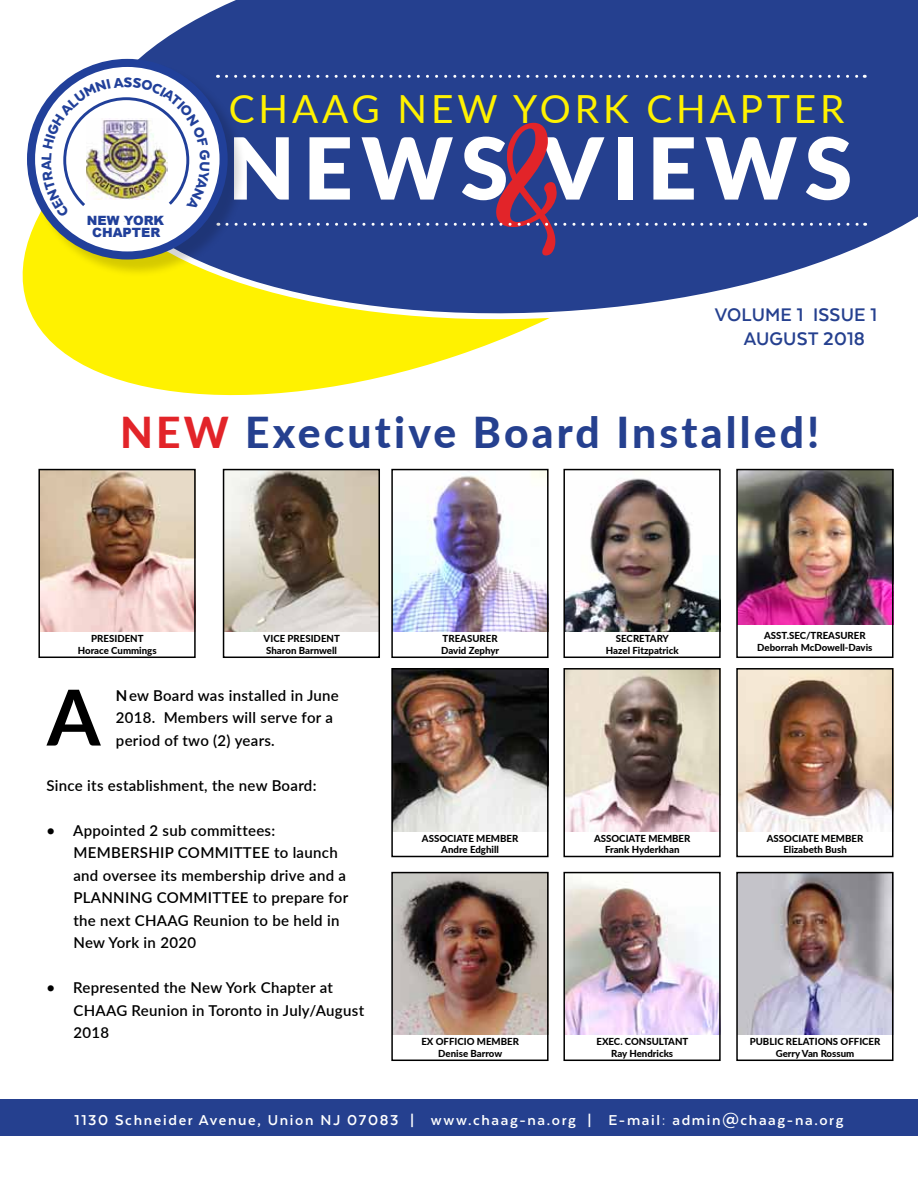
<style>
.page{position:relative;width:918px;height:1188px;background:#fff}
.page>*{position:absolute;margin:0;border:0;box-sizing:border-box;transform-origin:0 0}
.t1{font:900 85.5px "Lato";letter-spacing:.1em;color:#fff}
.t2{font:700 77.25px "Lato";color:#000}
.t3{font:76.5px "Amarillo";color:#e22429}
.t4{font:800 42.6px "Lato";letter-spacing:.075em;color:#25408f}
.t5{font:38.85px "Lato";letter-spacing:.1em;color:#fff200}
.t6{font:700 21px/24px "Texta";letter-spacing:.01em;color:#25408f}
.t7{font:700 16.5px "Texta";letter-spacing:.1em;color:#fff}
.t8{font:600 15px/22.5px "Lato";letter-spacing:.02em;color:#000}
.t9{font:900 12.75px/12.5px "Arial";color:#21409a;text-align:center}
.t10{font:800 9.6px/11.6px "Lato";color:#000;text-align:center}
.s1{color:#e22429}
.s2{font-weight:700}
</style>
<div class="page">
<img style="left:394px;top:472px;width:152px;height:160px">
<div style="left:0;top:1099px;width:918px;height:37px;background:#25408f"></div>
<img style="left:566px;top:478px;width:152px;height:154px">
<div style="left:563px;top:469px;width:158px;height:189px;border:2px solid #000"></div>
<img style="left:394px;top:671px;width:152px;height:161px">
<div style="left:391px;top:668px;width:158px;height:189px;border:2px solid #000"></div>
<img style="left:739px;top:671px;width:151px;height:161px">
<div style="left:736px;top:668px;width:157px;height:189px;border:2px solid #000"></div>
<img style="left:566px;top:877px;width:152px;height:158px">
<div style="left:563px;top:872px;width:158px;height:189px;border:2px solid #000"></div>
<img style="left:739px;top:472px;width:151px;height:153px">
<div style="left:736px;top:469px;width:157px;height:189px;border:2px solid #000"></div>
<img style="left:566px;top:671px;width:152px;height:161px">
<div style="left:563px;top:668px;width:158px;height:189px;border:2px solid #000"></div>
<img style="left:394px;top:875px;width:152px;height:160px">
<div style="left:391px;top:872px;width:158px;height:189px;border:2px solid #000"></div>
<img style="left:739px;top:875px;width:151px;height:160px">
<div style="left:736px;top:872px;width:157px;height:189px;border:2px solid #000"></div>
<svg style="left:22px;top:135px;width:504px;height:261px"></svg>
<svg style="left:83px;top:0;width:835px;height:329px;background:#495f93"></svg>
<img style="left:226px;top:472px;width:151px;height:160px">
<div style="left:223px;top:469px;width:157px;height:189px;border:2px solid #000"></div>
<img style="left:41px;top:472px;width:152px;height:160px">
<div style="left:38px;top:469px;width:158px;height:189px;border:2px solid #000"></div>
<svg style="left:246px;top:75px;width:619px;height:3px;background:#5a6eaa"></svg>
<svg style="left:246px;top:223px;width:620px;height:3px;background:#596eaa"></svg>
<div style="left:391px;top:469px;width:158px;height:189px;border:2px solid #000"></div>
<div style="left:30px;top:61px;width:216px;height:217px;background:#000;opacity:.17"></div>
<div style="left:27px;top:59px;width:201px;height:201px;background:#21409a;border-radius:50%"></div>
<div style="left:34px;top:66px;width:187px;height:187px;background:#fff;border-radius:50%"></div>
<img style="left:41px;top:77px;width:169px;height:140px">
<p class="t9" style="left:87px;top:214px;width:79px">NEW YORK<br>CHAPTER</p>
<h3 class="t5" style="left:229px;top:81px;width:617px">CHAAG NEW YORK CHAPTER</h3>
<h3 class="t3" style="left:495px;top:157px;width:67px">&amp;</h3>
<h1 class="t1" style="left:228px;top:104px;width:626px">NEWS VIEWS</h1>
<h3 class="t6" style="left:744px;top:303px;width:135px;text-indent:-29px">VOLUME 1 ISSUE 1<br>AUGUST 2018</h3>
<h3 class="t4" style="left:120px;top:401px;width:701px"><span class="s1">NEW</span> Executive Board Installed!</h3>
<p class="t10" style="left:78px;top:633px;width:80px">PRESIDENT<br>Horace Cummings</p>
<p class="t10" style="left:264px;top:633px;width:13px">Vice</p>
<p class="t10" style="left:266px;top:633px;width:72px;text-align:left;text-indent:21px">President<br>Sharon Barnwell</p>
<p class="t10" style="left:441px;top:633px;width:59px;text-align:left">TREASURER<br>David Zephyr</p>
<p class="t10" style="left:606px;top:633px;width:74px">SECRETARY<br>Hazel Fitzpatrick</p>
<p class="t10" style="left:757px;top:630px;width:117px">ASST.SEC/TREASURER<br>Deborrah McDowell-Davis</p>
<h2 class="t2" style="left:47px;top:661px;width:55px">A</h2>
<p class="t8" style="left:116px;top:683px;width:225px"><span class="s2">N</span>ew Board was installed in June<br>2018. Members will serve for a period of two (2) years.</p>
<p class="t8" style="left:46px;top:773px;width:272px">Since its establishment, the new Board:</p>
<p class="t8" style="left:73px;top:818px;width:276px;text-indent:-27px">• Appointed 2 sub committees:<br>MEMBERSHIP COMMITTEE to launch and oversee its membership drive and a<br>PLANNING COMMITTEE to prepare for the next CHAAG Reunion to be held in<br>New York in 2020</p>
<p class="t8" style="left:73px;top:976px;width:292px;text-indent:-27px">• Represented the New York Chapter at<br>CHAAG Reunion in Toronto in July/August<br>2018</p>
<p class="t10" style="left:422px;top:832px;width:98px">ASSOCIATE MEMBER<br>Andre Edghill</p>
<p class="t10" style="left:767px;top:832px;width:98px">ASSOCIATE MEMBER<br>Elizabeth Bush</p>
<p class="t10" style="left:594px;top:832px;width:98px">ASSOCIATE MEMBER<br>Frank Hyderkhan</p>
<p class="t10" style="left:421px;top:1036px;width:99px">EX OFFICIO MEMBER<br>Denise Barrow</p>
<p class="t10" style="left:750px;top:1036px;width:132px">PUBLIC RELATIONS OFFICER<br>Gerry Van Rossum</p>
<p class="t10" style="left:596px;top:1036px;width:93px">EXEC. CONSULTANT<br>Ray Hendricks</p>
<p class="t7" style="left:75px;top:1112px;width:770px">1130 Schneider Avenue, Union NJ 07083 | www.chaag-na.org | E-mail: admin@chaag-na.org</p>
</div>
